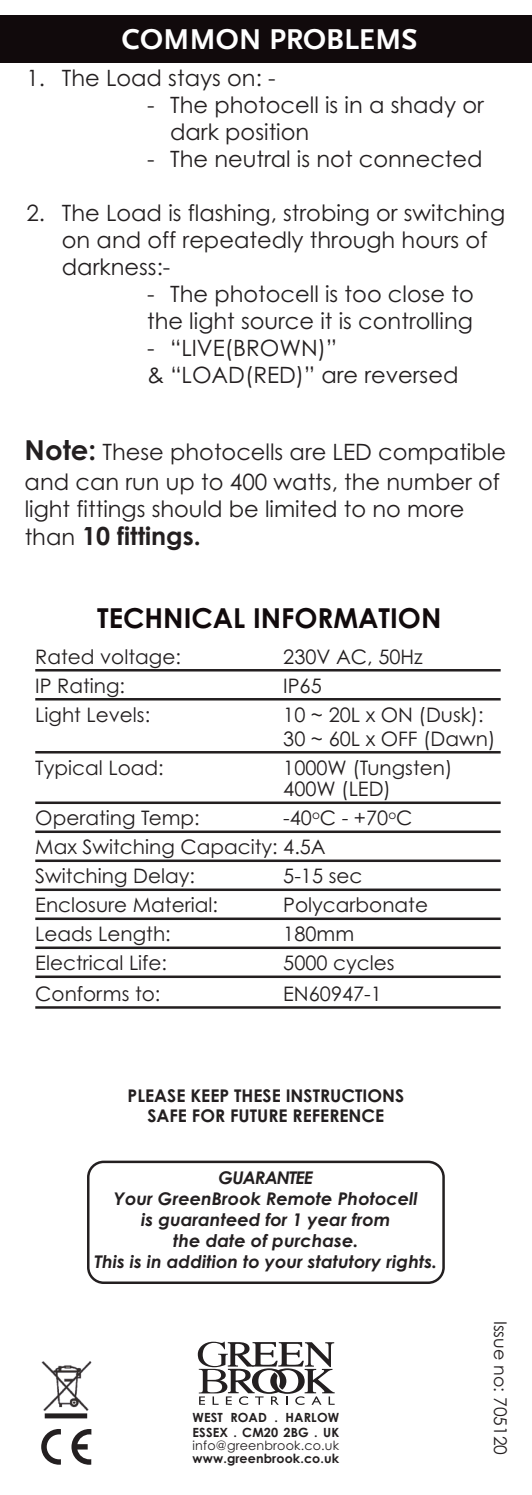
<style>
.page{position:relative;width:532px;height:1495px;background:#fff}
.page>*{position:absolute;margin:0;border:0;box-sizing:border-box;transform-origin:0 0}
.t1{font:700 30px "Scala Sans";color:#fff}
.t2{font:700 27.5px "Century Gothic";color:#110a0c}
.t3{font:700 25px "Century Gothic";color:#231f20}
.t4{font:22.5px/27px "Century Gothic";color:#231f20}
.t5{font:20px/29px "Century Gothic";color:#231f20}
.t6{font:italic 700 17.5px/21px "Century Gothic";color:#231f20;text-align:center}
.t7{font:700 17.5px/19.5px "Century Gothic";color:#231f20;text-align:center}
.t8{font:17.5px "Century Gothic";color:#231f20}
.t9{font:700 12.75px/15.2px "Century Gothic";letter-spacing:.01em;color:#231f20}
.t10{font:12.75px "Century Gothic";letter-spacing:.015em;color:#231f20}
.s1{font-weight:700;font-size:27.5px}
.s2{font-weight:400;font-size:22.5px}
</style>
<div class="page">
<div style="left:0;top:15px;width:531px;height:48px;background:#110a0c"></div>
<hr style="left:35px;top:669px;width:465px;height:2px;background:#231f20">
<hr style="left:35px;top:698px;width:465px;height:2px;background:#231f20">
<hr style="left:35px;top:751px;width:465px;height:2px;background:#231f20">
<hr style="left:35px;top:801px;width:465px;height:3px;background:#231f20">
<hr style="left:35px;top:830px;width:465px;height:3px;background:#231f20">
<hr style="left:35px;top:859px;width:465px;height:3px;background:#231f20">
<hr style="left:35px;top:888px;width:465px;height:3px;background:#231f20">
<hr style="left:35px;top:917px;width:465px;height:3px;background:#231f20">
<hr style="left:35px;top:946px;width:465px;height:3px;background:#231f20">
<hr style="left:35px;top:975px;width:465px;height:3px;background:#231f20">
<hr style="left:35px;top:1006px;width:465px;height:3px;background:#231f20">
<svg style="left:71px;top:1429px;width:20px;height:36px"></svg>
<svg style="left:41px;top:1429px;width:20px;height:36px"></svg>
<svg style="left:44px;top:1413px;width:44px;height:6px"></svg>
<img style="left:41px;top:1361px;width:51px;height:50px">
<div style="left:45px;top:1413px;width:42px;height:5px;background:#231f20"></div>
<svg style="left:197px;top:1342px;width:137px;height:63px"></svg>
<svg style="left:87px;top:1161px;width:357px;height:123px"></svg>
<h1 class="t1" style="left:122px;top:21px;width:297px">COMMON PROBLEMS</h1>
<p class="t4" style="left:26px;top:65px;width:250px">1. The Load stays on: -</p>
<p class="t4" style="left:170px;top:92px;width:315px;text-indent:-23px">- The photocell is in a shady or dark position</p>
<p class="t4" style="left:147px;top:146px;width:337px">- The neutral is not connected</p>
<p class="t4" style="left:62px;top:200px;width:444px;text-indent:-35px">2. The Load is flashing, strobing or switching on and off repeatedly through hours of darkness:-</p>
<p class="t4" style="left:147px;top:281px;width:328px">- The photocell is too close to the light source it is controlling</p>
<p class="t4" style="left:147px;top:335px;width:312px">- “LIVE(BROWN)”<br>&amp; “LOAD(RED)” are reversed</p>
<p class="t4" style="left:25px;top:438px;width:482px;line-height:29.2px"><span class="s1">Note:</span> These photocells are LED compatible and can run up to 400 watts, the number of</p>
<p class="t4" style="left:25px;top:495px;width:441px">light fittings should be limited to no more</p>
<p class="t3" style="left:25px;top:522px;width:177px"><span class="s2">than</span> 10 fittings.</p>
<p class="t2" style="left:97px;top:602px;width:345px">TECHNICAL INFORMATION</p>
<p class="t5" style="left:35px;top:642px;width:147px">Rated voltage:</p>
<p class="t5" style="left:283px;top:642px;width:141px">230V AC, 50Hz</p>
<p class="t5" style="left:35px;top:671px;width:91px">IP Rating:</p>
<p class="t5" style="left:283px;top:671px;width:40px">IP65</p>
<p class="t5" style="left:35px;top:700px;width:116px">Light Levels:</p>
<p class="t5" style="left:283px;top:703px;width:213px;line-height:24px">10 ~ 20L x ON (Dusk):<br>30 ~ 60L x OFF (Dawn)</p>
<p class="t5" style="left:35px;top:753px;width:130px">Typical Load:</p>
<p class="t5" style="left:283px;top:757px;width:170px;line-height:21.5px">1000W (Tungsten)<br>400W (LED)</p>
<p class="t5" style="left:35px;top:804px;width:166px">Operating Temp:</p>
<p class="t5" style="left:35px;top:804px;width:378px;text-indent:248px">-40<sup>o</sup>C - +70<sup>o</sup>C<br>Max Switching Capacity: 4.5A<br>Switching Delay:</p>
<p class="t5" style="left:283px;top:862px;width:81px">5-15 sec</p>
<p class="t5" style="left:35px;top:891px;width:184px">Enclosure Material:</p>
<p class="t5" style="left:283px;top:891px;width:146px">Polycarbonate</p>
<p class="t5" style="left:35px;top:920px;width:137px">Leads Length:</p>
<p class="t5" style="left:283px;top:920px;width:72px">180mm</p>
<p class="t5" style="left:35px;top:949px;width:133px">Electrical Life:</p>
<p class="t5" style="left:283px;top:949px;width:113px">5000 cycles</p>
<p class="t5" style="left:35px;top:979px;width:126px">Conforms to:</p>
<p class="t5" style="left:283px;top:979px;width:100px">EN60947-1</p>
<p class="t7" style="left:127px;top:1087px;width:278px">PLEASE KEEP THESE INSTRUCTIONS<br>SAFE FOR FUTURE REFERENCE</p>
<p class="t6" style="left:94px;top:1167px;width:344px">GUARANTEE<br>Your GreenBrook Remote Photocell<br>is guaranteed for 1 year from<br>the date of purchase.<br>This is in addition to your statutory rights.</p>
<p class="t9" style="left:192px;top:1410px;width:148px">WEST ROAD . HARLOW<br>ESSEX . CM20 2BG . UK</p>
<p class="t10" style="left:192px;top:1438px;width:148px">info@greenbrook.co.uk</p>
<p class="t9" style="left:192px;top:1450px;width:148px">www.greenbrook.co.uk</p>
<p class="t8" style="left:510px;top:1321px;width:136px;rotate:90deg">Issue no: 705120</p>
</div>
